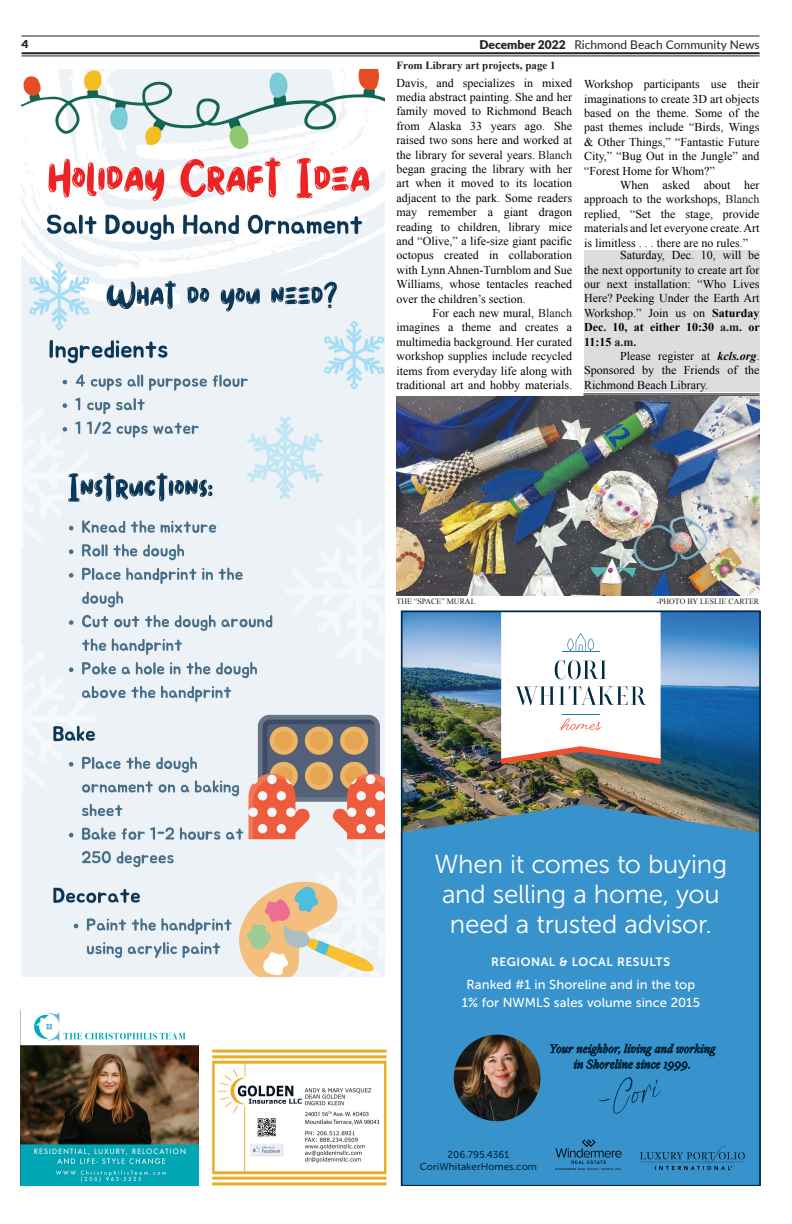
<style>
.page{position:relative;width:792px;height:1224px;background:#fff}
.page>*{position:absolute;margin:0;border:0;box-sizing:border-box;transform-origin:0 0}
.t1{font:26px/30px "Museo Sans 300";letter-spacing:-.01em;color:#fff;text-align:center}
.t2{font:13px/18px "Museo Sans 500";letter-spacing:.005em;color:#fff;text-align:center}
.t3{font:12px/14.4px "Times New Roman";color:#000;text-align:justify}
.t4{font:12px "Lato";color:#231f20}
.t5{font:12px "Museo Sans 700";letter-spacing:.045em;color:#fff}
.t6{font:700 11px "Times New Roman";color:#231f20}
.t7{font:900 11px "Lato";color:#231f20;scale:1.11 1}
.t8{font:10px/12px "Museo Sans 500";color:#022a41;text-align:center}
.t9{font:8px "Times New Roman";color:#231f20}
.t10{font:600 2.7px "Proxima Nova";letter-spacing:.14em;color:#231f20}
.s1{font-weight:900}
.s2{color:#231f20}
.s3{font-weight:700}
.s4{font-weight:700;color:#231f20}
.s5{font-weight:700;font-style:italic}
</style>
<div class="page">
<hr style="left:22px;top:52px;width:738px;height:2px;background:#231f20">
<hr style="left:22px;top:56px;width:738px;height:1px;background:#231f20">
<hr style="left:22px;top:36px;width:738px;height:1px;background:#231f20">
<img style="left:401px;top:611px;width:360px;height:575px">
<hr style="left:21px;top:612px;width:176px;height:1px;background:#231f20">
<hr style="left:21px;top:613px;width:176px;height:1px;background:#231f20">
<img style="left:21px;top:1012px;width:178px;height:174px">
<hr style="left:21px;top:596px;width:176px;height:1px;background:#231f20">
<hr style="left:21px;top:597px;width:176px;height:1px;background:#231f20">
<img style="left:22px;top:69px;width:363px;height:908px">
<img style="left:397px;top:397px;width:363px;height:198px">
<img style="left:212px;top:1049px;width:175px;height:137px">
<hr style="left:584px;top:394px;width:176px;height:1px;background:#231f20">
<hr style="left:584px;top:395px;width:176px;height:1px;background:#231f20">
<div style="left:584px;top:251px;width:176px;height:141px;background:#dcdddf"></div>
<p class="t7" style="left:21px;top:36px;width:8px">4</p>
<p class="t4" style="left:480px;top:36px;width:282px"><span class="s1">December 2022</span> Richmond Beach Community News</p>
<p class="t6" style="left:397px;top:58px;width:161px">From Library art projects, page 1</p>
<p class="t3" style="left:397px;top:75px;width:177px">Davis, and specializes in mixed media abstract painting. She and her family moved to Richmond Beach from Alaska 33 years ago. She raised two sons here and worked at the library for several years. <span class="s2">Blanch </span>began gracing the library with her art when it moved to its location adjacent to the park. Some readers may remember a giant dragon reading to children, library mice and “Olive,” a life-size giant pacific octopus created in collaboration with Lynn Ahnen-Turnblom and Sue Williams, whose tentacles reached over the children’s section.</p>
<p class="t3" style="left:397px;top:306px;width:177px;text-indent:36px">For each new mural, <span class="s2">Blanch </span>imagines a theme and creates a multimedia background. Her curated workshop supplies include recycled items from everyday life along with traditional art and hobby materials.</p>
<p class="t3" style="left:584px;top:77px;width:177px">Workshop participants use their imaginations to create 3D art objects based on the theme. Some of the past themes include “Birds, Wings &amp; Other Things,” “Fantastic Future City,” “Bug Out in the Jungle” and “Forest Home for Whom?”</p>
<p class="t3" style="left:584px;top:178px;width:177px;text-indent:36px">When asked about her approach to the workshops, <span class="s2">Blanch </span>replied, “Set the stage, provide materials and let everyone create.Art is limitless <span class="s2">. . .</span> there are no rules.”</p>
<p class="t3" style="left:584px;top:248px;width:177px;text-indent:36px">Saturday, Dec<span class="s2">.</span> 10, will be the next opportunity to create art for our next installation: “Who Lives Here? Peeking Under the Earth Art Workshop.” Join us on <span class="s3">Saturday Dec</span><span class="s4">.</span> <span class="s3">10, at either 10:30</span> <span class="s4">a.m.</span> <span class="s3">or 11:15</span> <span class="s4">a.m.</span></p>
<p class="t3" style="left:584px;top:349px;width:177px;text-indent:36px">Please register at <span class="s5">kcls.org</span>.<br>Sponsored by the Friends of the Richmond Beach Library.</p>
<p class="t9" style="left:397px;top:596px;width:80px">THE “SPACE” MURAL</p>
<p class="t9" style="left:657px;top:596px;width:104px">-PHOTO BY LESLIE CARTER</p>
<p class="t1" style="left:435px;top:849px;width:294px">When it comes to buying and selling a home, you need a trusted advisor.</p>
<p class="t5" style="left:491px;top:955px;width:181px">REGIONAL &amp; LOCAL RESULTS</p>
<p class="t2" style="left:462px;top:976px;width:240px">Ranked #1 in Shoreline and in the top<br>1% for NWMLS sales volume since 2015</p>
<p class="t8" style="left:420px;top:1148px;width:119px">206.795.4361<br>CoriWhitakerHomes.com</p>
<p class="t10" style="left:556px;top:1167px;width:68px">WINDERMERE REAL ESTATE / NORTH, INC.</p>
</div>
